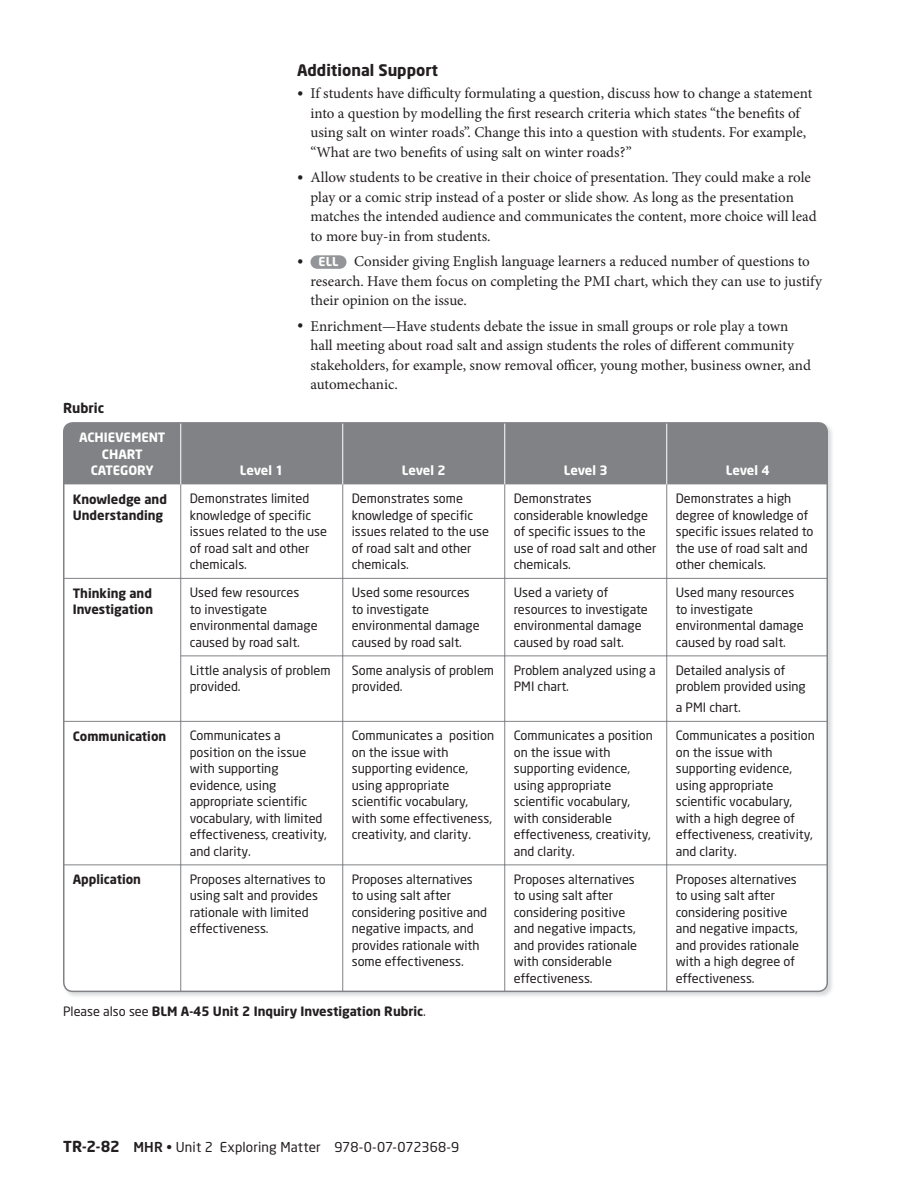
<style>
.page{position:relative;width:918px;height:1188px;background:#fff}
.page>*{position:absolute;margin:0;border:0;box-sizing:border-box;transform-origin:0 0}
.t1{font:700 15.75px "Neo Sans";color:#231f20}
.t2{font:15px/19.5px "Minion Pro";color:#231f20}
.t3{font:13.5px "Neo Sans";letter-spacing:.005em;color:#231f20}
.t4{font:700 13.5px "Neo Sans";color:#231f20}
.t5{font:12.75px/16.5px "Neo Sans";color:#231f20}
.t6{font:700 12.75px/16.5px "Neo Sans";color:#231f20}
.t7{font:700 12.75px/16.5px "Neo Sans";letter-spacing:-.01em;color:#fff;text-align:center}
.s1{font-size:16.5px}
.s2{font-family:"Neo Sans";font-weight:700;font-size:12.15px;color:#fff}
.s3{font-weight:400}
.s4{font-weight:700;font-size:15px}
.s5{font-weight:500}
</style>
<div class="page">
<div style="left:310px;top:255px;width:36px;height:14px;background:#939598;border-radius:7px"></div>
<div style="left:64px;top:423px;width:763px;height:61px;background:#808285"></div>
<hr style="left:180px;top:423px;width:1px;height:61px;background:#fff">
<hr style="left:342px;top:423px;width:1px;height:61px;background:#fff">
<hr style="left:504px;top:423px;width:1px;height:61px;background:#fff">
<hr style="left:666px;top:423px;width:1px;height:61px;background:#fff">
<svg style="left:64px;top:484px;width:763px;height:507px"></svg>
<p class="t4" style="left:63px;top:403px;width:43px">Rubric</p>
<p class="t7" style="left:79px;top:430px;width:88px">ACHIEVEMENT<br>CHART<br>CATEGORY</p>
<p class="t1" style="left:297px;top:64px;width:143px">Additional Support</p>
<p class="t2" style="left:310px;top:85px;width:503px;text-indent:-13px"><span class="s1">•</span> If students have difficulty formulating a question, discuss how to change a statement into a question by modelling the first research criteria which states “the benefits of using salt on winter roads”. Change this into a question with students. For example, “What are two benefits of using salt on winter roads?”</p>
<p class="t2" style="left:310px;top:169px;width:508px;text-indent:-14px"><span class="s1">•</span> Allow students to be creative in their choice of presentation. They could make a role play or a comic strip instead of a poster or slide show. As long as the presentation matches the intended audience and communicates the content, more choice will lead to more buy-in from students.</p>
<p class="t2" style="left:310px;top:253px;width:513px;text-indent:-14px"><span class="s1">•</span> <span class="s2">ELL</span> Consider giving English language learners a reduced number of questions to research. Have them focus on completing the PMI chart, which they can use to justify their opinion on the issue.</p>
<p class="t2" style="left:310px;top:318px;width:502px;text-indent:-14px"><span class="s1">•</span> Enrichment—Have students debate the issue in small groups or role play a town hall meeting about road salt and assign students the roles of different community stakeholders, for example, snow removal officer, young mother, business owner, and automechanic.</p>
<p class="t7" style="left:240px;top:463px;width:45px">Level 1</p>
<p class="t7" style="left:402px;top:463px;width:45px">Level 2</p>
<p class="t7" style="left:564px;top:463px;width:45px">Level 3</p>
<p class="t7" style="left:726px;top:463px;width:45px">Level 4</p>
<p class="t6" style="left:73px;top:492px;width:96px">Knowledge and<br>Understanding</p>
<p class="t5" style="left:190px;top:492px;width:139px">Demonstrates limited knowledge of specific issues related to the use of road salt and other chemicals.</p>
<p class="t5" style="left:352px;top:492px;width:139px">Demonstrates some knowledge of specific issues related to the use of road salt and other chemicals.</p>
<p class="t5" style="left:514px;top:492px;width:144px">Demonstrates considerable knowledge of specific issues to the use of road salt and other chemicals.</p>
<p class="t5" style="left:676px;top:492px;width:139px">Demonstrates a high degree of knowledge of specific issues related to the use of road salt and other chemicals.</p>
<p class="t6" style="left:73px;top:586px;width:82px">Thinking and<br>Investigation</p>
<p class="t5" style="left:190px;top:586px;width:129px">Used few resources<br>to investigate environmental damage caused by road salt.</p>
<p class="t5" style="left:352px;top:586px;width:129px">Used some resources to investigate environmental damage caused by road salt.</p>
<p class="t5" style="left:514px;top:586px;width:136px">Used a variety of resources to investigate environmental damage caused by road salt.</p>
<p class="t5" style="left:676px;top:586px;width:129px">Used many resources to investigate environmental damage caused by road salt.</p>
<p class="t5" style="left:190px;top:663px;width:142px">Little analysis of problem provided.</p>
<p class="t5" style="left:352px;top:663px;width:144px">Some analysis of problem provided.</p>
<p class="t5" style="left:514px;top:663px;width:144px">Problem analyzed using a<br>PMI chart.</p>
<p class="t5" style="left:676px;top:663px;width:131px">Detailed analysis of problem provided using</p>
<p class="t5" style="left:676px;top:701px;width:67px">a PMI chart.</p>
<p class="t6" style="left:73px;top:729px;width:95px">Communication</p>
<p class="t5" style="left:190px;top:729px;width:139px">Communicates a position on the issue with supporting evidence, using appropriate scientific vocabulary, with limited effectiveness, creativity, and clarity.</p>
<p class="t5" style="left:352px;top:729px;width:144px">Communicates a position on the issue with supporting evidence, using appropriate scientific vocabulary, with some effectiveness, creativity, and clarity.</p>
<p class="t5" style="left:514px;top:729px;width:141px">Communicates a position on the issue with supporting evidence, using appropriate scientific vocabulary, with considerable effectiveness, creativity, and clarity.</p>
<p class="t5" style="left:676px;top:729px;width:141px">Communicates a position on the issue with supporting evidence, using appropriate scientific vocabulary, with a high degree of effectiveness, creativity, and clarity.</p>
<p class="t6" style="left:73px;top:872px;width:70px">Application</p>
<p class="t5" style="left:190px;top:872px;width:137px">Proposes alternatives to using salt and provides rationale with limited effectiveness.</p>
<p class="t5" style="left:352px;top:872px;width:137px">Proposes alternatives to using salt after considering positive and negative impacts, and provides rationale with some effectiveness.</p>
<p class="t5" style="left:514px;top:872px;width:125px">Proposes alternatives to using salt after considering positive and negative impacts, and provides rationale with considerable effectiveness.</p>
<p class="t5" style="left:676px;top:872px;width:125px">Proposes alternatives to using salt after considering positive and negative impacts, and provides rationale with a high degree of effectiveness.</p>
<p class="t6" style="left:63px;top:1004px;width:364px"><span class="s3">Please also see</span> BLM A-45 Unit 2 Inquiry Investigation Rubric<span class="s3">.</span></p>
<p class="t3" style="left:63px;top:1142px;width:398px"><span class="s4">TR-2-82</span> <span class="s5">MHR</span> • Unit 2 Exploring Matter 978-0-07-072368-9</p>
</div>
